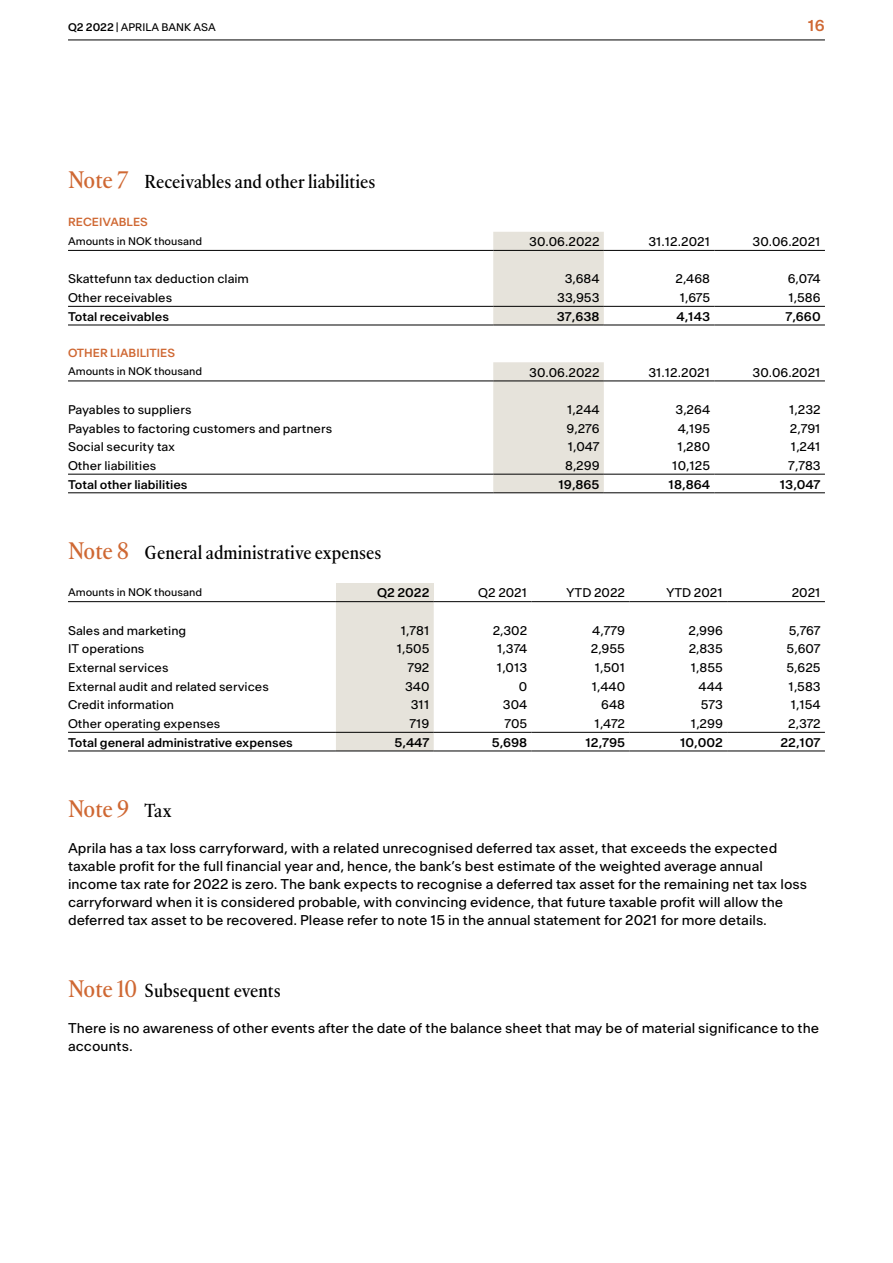
<style>
.page{position:relative;width:893px;height:1263px;background:#fff}
.page>*{position:absolute;margin:0;border:0;box-sizing:border-box;transform-origin:0 0}
.t1{font:500 condensed 21px "Atacama Beta";color:#cf6833}
.t2{font:500 condensed 16.5px "Atacama Beta";color:#000}
.t3{font:500 15px "Antarctica Beta";color:#cf6833}
.t4{font:13.5px/18px "Antarctica Beta";color:#000}
.t5{font:12px "Antarctica Beta";color:#000}
.t6{font:500 12px "Antarctica Beta";color:#000}
.t7{font:500 11.25px "Antarctica Beta";color:#cf6833}
.t8{font:10.5px "Antarctica Beta";color:#000}
.s1{font-weight:500}
.s2{font-size:21px;color:#cf6833}
.s3{font-size:16.5px;color:#000}
</style>
<div class="page">
<hr style="left:68px;top:40px;width:757px;height:1px;background:#000">
<svg style="left:493px;top:232px;width:111px;height:260px;background:#e8e5de"></svg>
<hr style="left:68px;top:474px;width:425px;height:1px;background:#000">
<hr style="left:493px;top:474px;width:111px;height:1px;background:#000">
<hr style="left:604px;top:474px;width:110px;height:1px;background:#000">
<hr style="left:714px;top:474px;width:111px;height:1px;background:#000">
<hr style="left:68px;top:492px;width:425px;height:1px;background:#000">
<hr style="left:493px;top:492px;width:111px;height:1px;background:#000">
<hr style="left:604px;top:492px;width:110px;height:1px;background:#000">
<hr style="left:714px;top:492px;width:111px;height:1px;background:#000">
<hr style="left:68px;top:306px;width:425px;height:1px;background:#000">
<hr style="left:493px;top:306px;width:111px;height:1px;background:#000">
<hr style="left:604px;top:306px;width:110px;height:1px;background:#000">
<hr style="left:714px;top:306px;width:111px;height:1px;background:#000">
<hr style="left:68px;top:325px;width:425px;height:1px;background:#000">
<hr style="left:493px;top:325px;width:111px;height:1px;background:#000">
<hr style="left:604px;top:325px;width:110px;height:1px;background:#000">
<hr style="left:714px;top:325px;width:111px;height:1px;background:#000">
<hr style="left:68px;top:250px;width:425px;height:1px;background:#000">
<hr style="left:68px;top:381px;width:425px;height:1px;background:#000">
<hr style="left:493px;top:250px;width:111px;height:1px;background:#000">
<hr style="left:604px;top:250px;width:110px;height:1px;background:#000">
<hr style="left:714px;top:250px;width:111px;height:1px;background:#000">
<hr style="left:493px;top:381px;width:111px;height:1px;background:#000">
<hr style="left:604px;top:381px;width:110px;height:1px;background:#000">
<hr style="left:714px;top:381px;width:111px;height:1px;background:#000">
<div style="left:336px;top:583px;width:98px;height:19px;background:#e6e3db"></div>
<div style="left:336px;top:602px;width:98px;height:149px;background:#e6e3db"></div>
<hr style="left:68px;top:732px;width:268px;height:1px;background:#000">
<hr style="left:336px;top:732px;width:98px;height:1px;background:#000">
<hr style="left:434px;top:732px;width:97px;height:1px;background:#000">
<hr style="left:531px;top:732px;width:98px;height:1px;background:#000">
<hr style="left:629px;top:732px;width:98px;height:1px;background:#000">
<hr style="left:727px;top:732px;width:98px;height:1px;background:#000">
<hr style="left:68px;top:751px;width:268px;height:1px;background:#000">
<hr style="left:336px;top:751px;width:98px;height:1px;background:#000">
<hr style="left:434px;top:751px;width:97px;height:1px;background:#000">
<hr style="left:531px;top:751px;width:98px;height:1px;background:#000">
<hr style="left:629px;top:751px;width:98px;height:1px;background:#000">
<hr style="left:727px;top:751px;width:98px;height:1px;background:#000">
<hr style="left:68px;top:601px;width:268px;height:1px;background:#000">
<hr style="left:336px;top:601px;width:98px;height:1px;background:#000">
<hr style="left:434px;top:601px;width:97px;height:1px;background:#000">
<hr style="left:531px;top:601px;width:98px;height:1px;background:#000">
<hr style="left:629px;top:601px;width:98px;height:1px;background:#000">
<hr style="left:727px;top:601px;width:98px;height:1px;background:#000">
<p class="t8" style="left:68px;top:20px;width:149px"><span class="s1">Q2 2022</span> | APRILA BANK ASA</p>
<p class="t3" style="left:808px;top:16px;width:19px">16</p>
<p class="t2" style="left:68px;top:170px;width:309px"><span class="s2">Note 7</span> Receivables and other liabilities</p>
<p class="t7" style="left:68px;top:214px;width:81px">RECEIVABLES</p>
<p class="t8" style="left:68px;top:234px;width:136px">Amounts in NOK thousand</p>
<p class="t5" style="left:529px;top:234px;width:72px">30.06.2022</p>
<p class="t5" style="left:648px;top:234px;width:63px">31.12.2021</p>
<p class="t5" style="left:752px;top:234px;width:70px">30.06.2021</p>
<p class="t5" style="left:68px;top:271px;width:182px">Skattefunn tax deduction claim</p>
<p class="t5" style="left:565px;top:271px;width:36px">3,684</p>
<p class="t5" style="left:675px;top:271px;width:36px">2,468</p>
<p class="t5" style="left:788px;top:271px;width:35px">6,074</p>
<p class="t5" style="left:68px;top:290px;width:106px">Other receivables</p>
<p class="t5" style="left:557px;top:290px;width:44px">33,953</p>
<p class="t5" style="left:680px;top:290px;width:32px">1,675</p>
<p class="t5" style="left:788px;top:290px;width:34px">1,586</p>
<p class="t6" style="left:68px;top:308px;width:102px">Total receivables</p>
<p class="t6" style="left:557px;top:308px;width:44px">37,638</p>
<p class="t6" style="left:676px;top:308px;width:35px">4,143</p>
<p class="t6" style="left:785px;top:308px;width:37px">7,660</p>
<p class="t7" style="left:68px;top:346px;width:109px">OTHER LIABILITIES</p>
<p class="t8" style="left:68px;top:364px;width:136px">Amounts in NOK thousand</p>
<p class="t5" style="left:529px;top:364px;width:72px">30.06.2022</p>
<p class="t5" style="left:648px;top:364px;width:63px">31.12.2021</p>
<p class="t5" style="left:752px;top:364px;width:70px">30.06.2021</p>
<p class="t5" style="left:68px;top:401px;width:125px">Payables to suppliers</p>
<p class="t5" style="left:567px;top:401px;width:34px">1,244</p>
<p class="t5" style="left:675px;top:401px;width:36px">3,264</p>
<p class="t5" style="left:789px;top:401px;width:33px">1,232</p>
<p class="t5" style="left:68px;top:420px;width:266px">Payables to factoring customers and partners</p>
<p class="t5" style="left:567px;top:420px;width:35px">9,276</p>
<p class="t5" style="left:678px;top:420px;width:34px">4,195</p>
<p class="t5" style="left:790px;top:420px;width:32px">2,791</p>
<p class="t5" style="left:68px;top:439px;width:109px">Social security tax</p>
<p class="t5" style="left:568px;top:439px;width:33px">1,047</p>
<p class="t5" style="left:678px;top:439px;width:34px">1,280</p>
<p class="t5" style="left:791px;top:439px;width:31px">1,241</p>
<p class="t5" style="left:68px;top:457px;width:90px">Other liabilities</p>
<p class="t5" style="left:565px;top:457px;width:36px">8,299</p>
<p class="t5" style="left:672px;top:457px;width:39px">10,125</p>
<p class="t5" style="left:788px;top:457px;width:34px">7,783</p>
<p class="t6" style="left:68px;top:476px;width:121px">Total other liabilities</p>
<p class="t6" style="left:558px;top:476px;width:43px">19,865</p>
<p class="t6" style="left:669px;top:476px;width:43px">18,864</p>
<p class="t6" style="left:780px;top:476px;width:42px">13,047</p>
<p class="t2" style="left:68px;top:541px;width:315px"><span class="s2">Note 8</span> General administrative expenses</p>
<p class="t8" style="left:68px;top:585px;width:136px">Amounts in NOK thousand</p>
<p class="t6" style="left:377px;top:585px;width:54px">Q2 2022</p>
<p class="t5" style="left:478px;top:585px;width:51px">Q2 2021</p>
<p class="t5" style="left:566px;top:585px;width:60px">YTD 2022</p>
<p class="t5" style="left:666px;top:585px;width:58px">YTD 2021</p>
<p class="t5" style="left:792px;top:585px;width:30px">2021</p>
<p class="t5" style="left:68px;top:622px;width:120px">Sales and marketing</p>
<p class="t5" style="left:401px;top:622px;width:30px">1,781</p>
<p class="t5" style="left:493px;top:622px;width:36px">2,302</p>
<p class="t5" style="left:592px;top:622px;width:34px">4,779</p>
<p class="t5" style="left:688px;top:622px;width:36px">2,996</p>
<p class="t5" style="left:789px;top:622px;width:33px">5,767</p>
<p class="t5" style="left:68px;top:641px;width:78px">IT operations</p>
<p class="t5" style="left:397px;top:641px;width:34px">1,505</p>
<p class="t5" style="left:497px;top:641px;width:32px">1,374</p>
<p class="t5" style="left:591px;top:641px;width:36px">2,955</p>
<p class="t5" style="left:689px;top:641px;width:36px">2,835</p>
<p class="t5" style="left:787px;top:641px;width:36px">5,607</p>
<p class="t5" style="left:68px;top:660px;width:102px">External services</p>
<p class="t5" style="left:407px;top:660px;width:24px">792</p>
<p class="t5" style="left:497px;top:660px;width:32px">1,013</p>
<p class="t5" style="left:595px;top:660px;width:32px">1,501</p>
<p class="t5" style="left:691px;top:660px;width:34px">1,855</p>
<p class="t5" style="left:786px;top:660px;width:36px">5,625</p>
<p class="t5" style="left:68px;top:678px;width:202px">External audit and related services</p>
<p class="t5" style="left:405px;top:678px;width:26px">340</p>
<p class="t5" style="left:519px;top:678px;width:10px">0</p>
<p class="t5" style="left:592px;top:678px;width:35px">1,440</p>
<p class="t5" style="left:698px;top:678px;width:26px">444</p>
<p class="t5" style="left:789px;top:678px;width:34px">1,583</p>
<p class="t5" style="left:68px;top:697px;width:108px">Credit information</p>
<p class="t5" style="left:411px;top:697px;width:20px">311</p>
<p class="t5" style="left:503px;top:697px;width:26px">304</p>
<p class="t5" style="left:601px;top:697px;width:25px">648</p>
<p class="t5" style="left:701px;top:697px;width:24px">573</p>
<p class="t5" style="left:791px;top:697px;width:31px">1,154</p>
<p class="t5" style="left:68px;top:716px;width:154px">Other operating expenses</p>
<p class="t5" style="left:409px;top:716px;width:22px">719</p>
<p class="t5" style="left:504px;top:716px;width:24px">705</p>
<p class="t5" style="left:595px;top:716px;width:32px">1,472</p>
<p class="t5" style="left:691px;top:716px;width:33px">1,299</p>
<p class="t5" style="left:788px;top:716px;width:34px">2,372</p>
<p class="t6" style="left:68px;top:734px;width:226px">Total general administrative expenses</p>
<p class="t6" style="left:395px;top:734px;width:36px">5,447</p>
<p class="t6" style="left:492px;top:734px;width:37px">5,698</p>
<p class="t6" style="left:585px;top:734px;width:41px">12,795</p>
<p class="t6" style="left:680px;top:734px;width:44px">10,002</p>
<p class="t6" style="left:780px;top:734px;width:42px">22,107</p>
<h1 class="t1" style="left:68px;top:794px;width:105px">Note 9 <span class="s3">Tax</span></h1>
<p class="t4" style="left:68px;top:838px;width:740px">Aprila has a tax loss carryforward, with a related unrecognised deferred tax asset, that exceeds the expected taxable profit for the full financial year and, hence, the bank’s best estimate of the weighted average annual income tax rate for 2022 is zero. The bank expects to recognise a deferred tax asset for the remaining net tax loss carryforward when it is considered probable, with convincing evidence, that future taxable profit will allow the deferred tax asset to be recovered. Please refer to note 15 in the annual statement for 2021 for more details.</p>
<p class="t2" style="left:68px;top:979px;width:214px"><span class="s2">Note 10</span> Subsequent events</p>
<p class="t4" style="left:68px;top:1018px;width:753px">There is no awareness of other events after the date of the balance sheet that may be of material significance to the accounts.</p>
</div>
